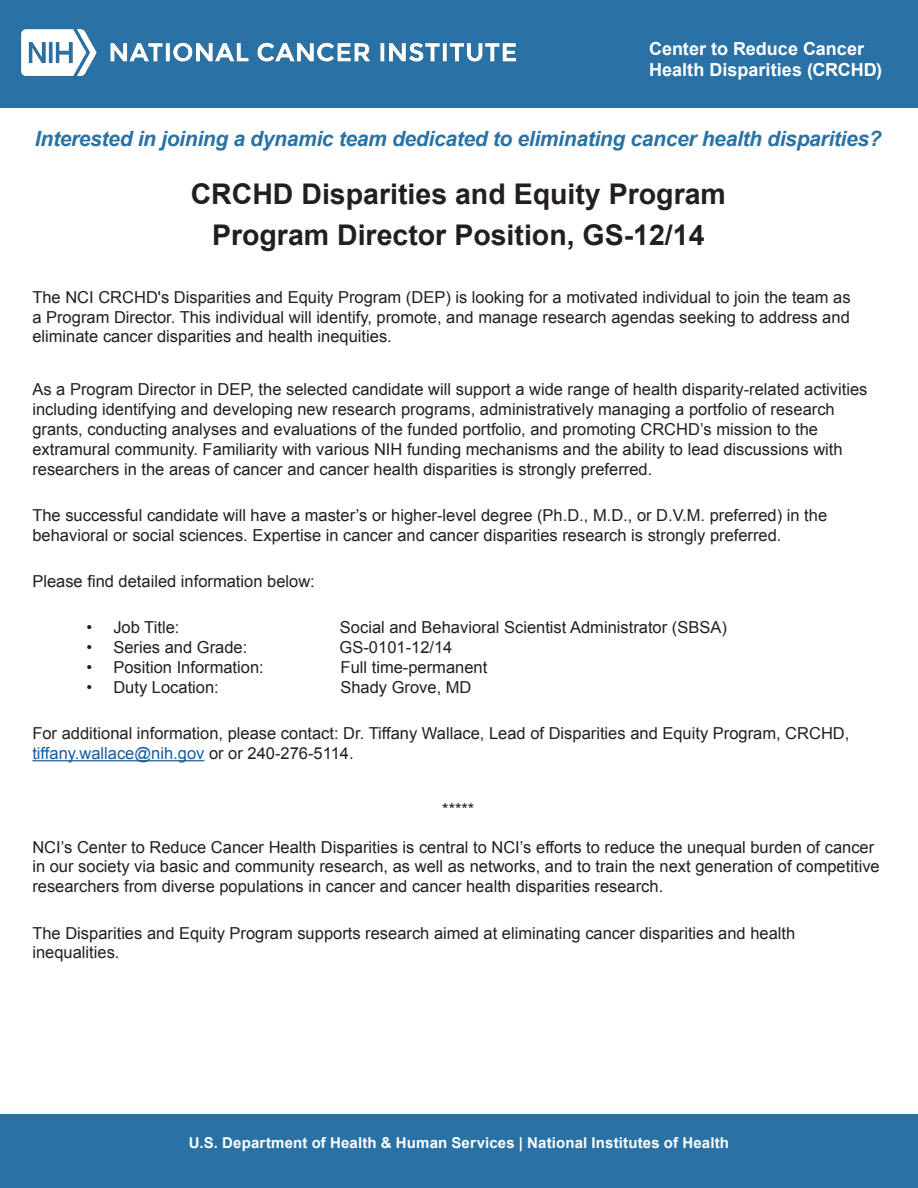
<style>
.page{position:relative;width:918px;height:1188px;background:#fff}
.page>*{position:absolute;margin:0;border:0;box-sizing:border-box;transform-origin:0 0}
.t1{font:700 28.5px "Arial";color:#231f20}
.t2{font:italic 700 21px "Arial";letter-spacing:-.015em;color:#2a72a5}
.t3{font:700 18px "Arial";color:#fff}
.t4{font:16.5px/19.8px "Arial";color:#231f20}
.t5{font:700 15px "Arial";letter-spacing:.01em;color:#fff}
.s1{color:#175d9e}
</style>
<div class="page">
<div style="left:0;top:1115px;width:918px;height:73px;background:#2a72a5"></div>
<hr style="left:32px;top:760px;width:172px;height:1px;background:#175d9e">
<div style="left:0;top:0;width:918px;height:108px;background:#2a72a5"></div>
<img style="left:21px;top:29px;width:495px;height:48px">
<p class="t3" style="left:649px;top:36px;width:216px">Center to Reduce Cancer</p>
<p class="t3" style="left:649px;top:57px;width:235px">Health Disparities (CRCHD)</p>
<p class="t2" style="left:35px;top:125px;width:848px">Interested in joining a dynamic team dedicated to eliminating cancer health disparities?</p>
<p class="t1" style="left:191px;top:174px;width:537px">CRCHD Disparities and Equity Program</p>
<p class="t1" style="left:212px;top:215px;width:494px">Program Director Position, GS-12/14</p>
<p class="t4" style="left:32px;top:287px;width:820px;text-align:justify">The NCI CRCHD's Disparities and Equity Program (DEP) is looking for a motivated individual to join the team as a Program Director. This individual will identify, promote, and manage research agendas seeking to address and eliminate cancer disparities and health inequities.</p>
<p class="t4" style="left:32px;top:380px;width:837px">As a Program Director in DEP, the selected candidate will support a wide range of health disparity-related activities including identifying and developing new research programs, administratively managing a portfolio of research grants, conducting analyses and evaluations of the funded portfolio, and promoting CRCHD’s mission to the extramural community. Familiarity with various NIH funding mechanisms and the ability to lead discussions with researchers in the areas of cancer and cancer health disparities is strongly preferred.</p>
<p class="t4" style="left:32px;top:505px;width:796px">The successful candidate will have a master’s or higher-level degree (Ph.D., M.D., or D.V.M. preferred) in the behavioral or social sciences. Expertise in cancer and cancer disparities research is strongly preferred.</p>
<p class="t4" style="left:32px;top:572px;width:284px">Please find detailed information below:</p>
<p class="t4" style="left:86px;top:618px;width:95px">• Job Title:</p>
<p class="t4" style="left:340px;top:618px;width:388px">Social and Behavioral Scientist Administrator (SBSA)</p>
<p class="t4" style="left:86px;top:638px;width:162px">• Series and Grade:</p>
<p class="t4" style="left:340px;top:638px;width:114px">GS-0101-12/14</p>
<p class="t4" style="left:86px;top:658px;width:179px">• Position Information:</p>
<p class="t4" style="left:341px;top:658px;width:148px">Full time-permanent</p>
<p class="t4" style="left:86px;top:677px;width:134px">• Duty Location:</p>
<p class="t4" style="left:340px;top:677px;width:133px">Shady Grove, MD</p>
<p class="t4" style="left:32px;top:724px;width:819px">For additional information, please contact: Dr. Tiffany Wallace, Lead of Disparities and Equity Program, CRCHD, <span class="s1">tiffany.wallace@nih.gov</span> or or 240-276-5114.</p>
<p class="t4" style="left:442px;top:799px;width:34px">*****</p>
<p class="t4" style="left:32px;top:837px;width:849px">NCI’s Center to Reduce Cancer Health Disparities is central to NCI’s efforts to reduce the unequal burden of cancer in our society via basic and community research, as well as networks, and to train the next generation of competitive researchers from diverse populations in cancer and cancer health disparities research.</p>
<p class="t4" style="left:32px;top:923px;width:764px">The Disparities and Equity Program supports research aimed at eliminating cancer disparities and health inequalities.</p>
<p class="t5" style="left:189px;top:1132px;width:542px">U.S. Department of Health &amp; Human Services | National Institutes of Health</p>
</div>
